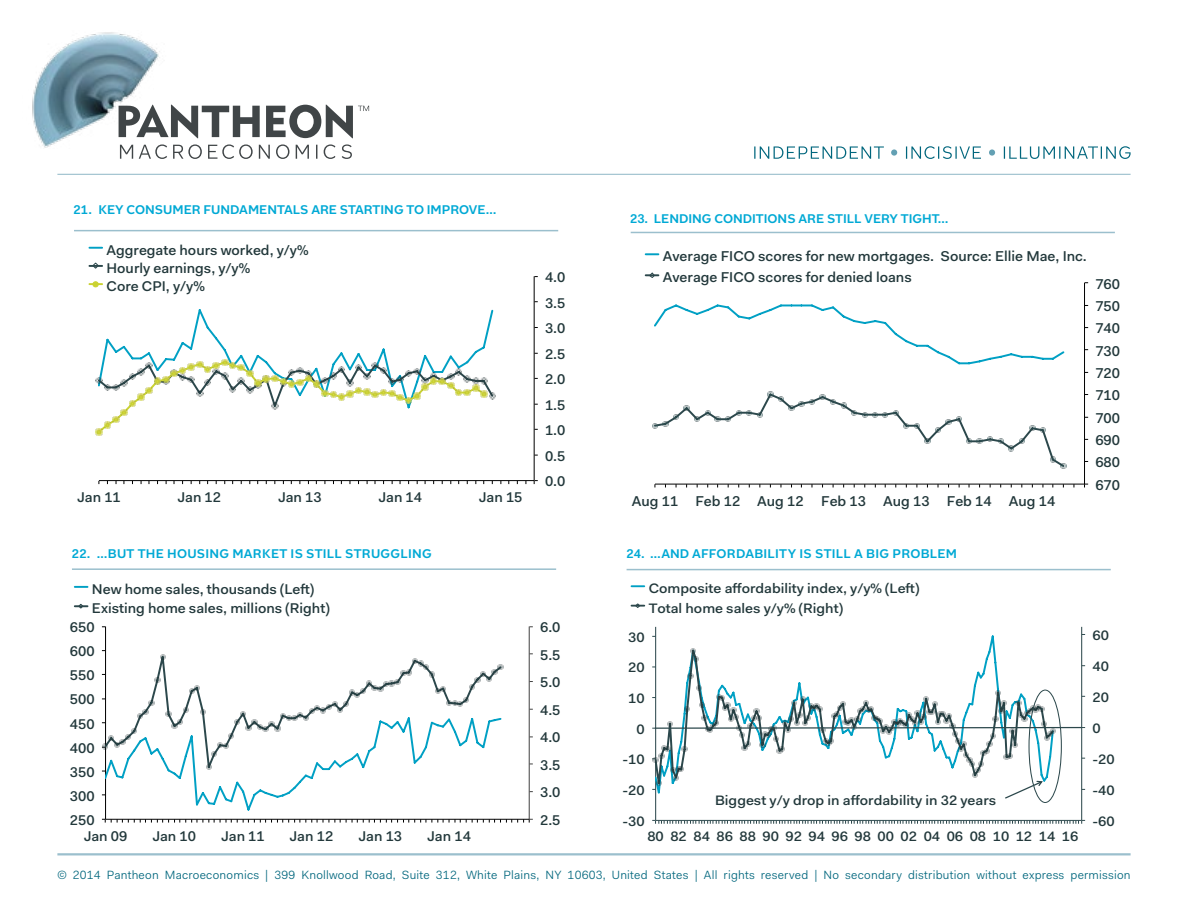
<style>
.page{position:relative;width:1188px;height:918px;background:#fff}
.page>*{position:absolute;margin:0;border:0;box-sizing:border-box;transform-origin:0 0}
.t1{font:500 14.25px/18.1px "Fakt Pro";color:#22383b}
.t2{font:500 14.1px/19.4px "Fakt Pro";color:#22383b}
.t3{font:500 13.8px/19.4px "Fakt Pro";color:#22383b;scale:1.06 1}
.t4{font:600 12.75px "Fakt Pro";color:#00a9d5}
.t5{font:600 12.75px "Fakt Pro";letter-spacing:.02em;color:#00a9d5}
.t6{font:12px "Fakt Pro Blond";letter-spacing:.02em;color:#00667d}
</style>
<div class="page">
<hr style="left:57px;top:174px;width:1074px;height:1px;background:#9bbfcd">
<hr style="left:57px;top:853px;width:1074px;height:2px;background:#9bbfcd">
<svg style="left:1004px;top:146px;width:127px;height:13px"></svg>
<div style="left:989px;top:149px;width:6px;height:7px;background:#63a0b3;border-radius:50%"></div>
<svg style="left:906px;top:146px;width:75px;height:13px"></svg>
<div style="left:891px;top:149px;width:6px;height:7px;background:#63a0b3;border-radius:50%"></div>
<svg style="left:754px;top:146px;width:130px;height:13px"></svg>
<img style="left:32px;top:32px;width:166px;height:117px">
<svg style="left:120px;top:144px;width:232px;height:15px"></svg>
<svg style="left:119px;top:105px;width:250px;height:33px"></svg>
<hr style="left:1084px;top:283px;width:1px;height:201px;background:#000">
<hr style="left:655px;top:484px;width:430px;height:1px;background:#000">
<svg style="left:655px;top:304px;width:410px;height:61px"></svg>
<svg style="left:652px;top:392px;width:414px;height:77px"></svg>
<svg style="left:646px;top:253px;width:12px;height:2px"></svg>
<svg style="left:646px;top:272px;width:12px;height:6px"></svg>
<hr style="left:72px;top:568px;width:484px;height:2px;background:#9bbfcd">
<hr style="left:631px;top:232px;width:484px;height:1px;background:#9bbfcd">
<hr style="left:529px;top:626px;width:1px;height:193px;background:#424242">
<hr style="left:105px;top:626px;width:1px;height:193px;background:#000">
<svg style="left:102px;top:819px;width:428px;height:4px"></svg>
<svg style="left:102px;top:650px;width:401px;height:162px"></svg>
<svg style="left:75px;top:586px;width:12px;height:2px"></svg>
<svg style="left:75px;top:603px;width:12px;height:6px"></svg>
<hr style="left:74px;top:230px;width:484px;height:1px;background:#9bbfcd">
<hr style="left:534px;top:276px;width:1px;height:205px;background:#000">
<hr style="left:99px;top:480px;width:435px;height:1px;background:#000">
<svg style="left:96px;top:309px;width:400px;height:126px"></svg>
<svg style="left:89px;top:247px;width:13px;height:2px"></svg>
<svg style="left:89px;top:262px;width:13px;height:7px"></svg>
<svg style="left:89px;top:281px;width:13px;height:6px"></svg>
<hr style="left:1081px;top:627px;width:1px;height:193px;background:#2c484c">
<hr style="left:655px;top:627px;width:1px;height:193px;background:#2c484c">
<svg style="left:652px;top:820px;width:433px;height:4px"></svg>
<svg style="left:656px;top:648px;width:343px;height:38px"></svg>
<svg style="left:688px;top:673px;width:5px;height:5px"></svg>
<svg style="left:691px;top:648px;width:7px;height:13px"></svg>
<svg style="left:632px;top:585px;width:12px;height:2px"></svg>
<svg style="left:632px;top:603px;width:12px;height:5px"></svg>
<svg style="left:652px;top:686px;width:433px;height:114px"></svg>
<hr style="left:627px;top:569px;width:484px;height:1px;background:#9bbfcd">
<p class="t4" style="left:73px;top:201px;width:276px">21. KEY CONSUMER FUNDAMENTALS ARE STARTING</p>
<p class="t4" style="left:407px;top:201px;width:54px">TO IMPROVE</p>
<p class="t4" style="left:486px;top:201px;width:12px">…</p>
<p class="t1" style="left:107px;top:241px;width:204px">Aggregate hours worked, y/y%<br>Hourly earnings, y/y%<br>Core CPI, y/y%</p>
<p class="t1" style="left:77px;top:488px;width:45px">Jan 11</p>
<p class="t1" style="left:177px;top:488px;width:45px">Jan 12</p>
<p class="t1" style="left:278px;top:488px;width:45px">Jan 13</p>
<p class="t1" style="left:378px;top:488px;width:45px">Jan 14</p>
<p class="t1" style="left:479px;top:488px;width:45px">Jan 15</p>
<p class="t1" style="left:545px;top:268px;width:22px">4.0</p>
<p class="t1" style="left:545px;top:293px;width:22px">3.5</p>
<p class="t1" style="left:545px;top:319px;width:22px">3.0</p>
<p class="t1" style="left:545px;top:345px;width:22px">2.5</p>
<p class="t1" style="left:545px;top:370px;width:22px">2.0</p>
<p class="t1" style="left:545px;top:396px;width:22px">1.5</p>
<p class="t1" style="left:545px;top:421px;width:22px">1.0</p>
<p class="t1" style="left:545px;top:447px;width:22px">0.5</p>
<p class="t1" style="left:545px;top:472px;width:22px">0.0</p>
<p class="t4" style="left:72px;top:545px;width:46px">22. …BUT</p>
<p class="t4" style="left:138px;top:545px;width:10px">THE</p>
<p class="t4" style="left:167px;top:545px;width:10px">HOUSING</p>
<p class="t4" style="left:233px;top:545px;width:11px">MAR</p>
<p class="t4" style="left:262px;top:545px;width:53px">KET ISSTILL</p>
<p class="t4" style="left:345px;top:545px;width:10px">STRUGGLING</p>
<p class="t2" style="left:92px;top:579px;width:239px">New home sales, thousands (Left)<br>Existing home sales, millions (Right)</p>
<p class="t2" style="left:70px;top:618px;width:26px">650</p>
<p class="t2" style="left:70px;top:642px;width:26px">600</p>
<p class="t2" style="left:70px;top:666px;width:26px">550</p>
<p class="t2" style="left:70px;top:690px;width:26px">500</p>
<p class="t2" style="left:70px;top:714px;width:26px">450</p>
<p class="t2" style="left:70px;top:738px;width:26px">400</p>
<p class="t2" style="left:70px;top:762px;width:26px">350</p>
<p class="t2" style="left:70px;top:786px;width:26px">300</p>
<p class="t2" style="left:70px;top:810px;width:26px">250</p>
<p class="t2" style="left:84px;top:826px;width:45px">Jan 09</p>
<p class="t2" style="left:152px;top:826px;width:45px">Jan 10</p>
<p class="t2" style="left:221px;top:826px;width:45px">Jan 11</p>
<p class="t2" style="left:290px;top:826px;width:45px">Jan 12</p>
<p class="t2" style="left:358px;top:826px;width:45px">Jan 13</p>
<p class="t2" style="left:427px;top:826px;width:45px">Jan 14</p>
<p class="t2" style="left:540px;top:618px;width:22px">6.0</p>
<p class="t2" style="left:540px;top:645px;width:22px">5.5</p>
<p class="t2" style="left:540px;top:673px;width:22px">5.0</p>
<p class="t2" style="left:540px;top:700px;width:22px">4.5</p>
<p class="t2" style="left:540px;top:728px;width:22px">4.0</p>
<p class="t2" style="left:540px;top:755px;width:22px">3.5</p>
<p class="t2" style="left:540px;top:783px;width:22px">3.0</p>
<p class="t2" style="left:540px;top:810px;width:22px">2.5</p>
<p class="t4" style="left:630px;top:210px;width:33px">23. LENDING</p>
<p class="t4" style="left:714px;top:210px;width:9px">CONDITIONS</p>
<p class="t4" style="left:798px;top:210px;width:10px">ARE</p>
<p class="t4" style="left:827px;top:210px;width:8px">STILL</p>
<p class="t4" style="left:865px;top:210px;width:10px">VERY</p>
<p class="t4" style="left:901px;top:210px;width:9px">TIGHT</p>
<p class="t4" style="left:938px;top:210px;width:12px">…</p>
<p class="t1" style="left:663px;top:246px;width:426px;line-height:21px">Average FICO scores for new mortgages. Source: Ellie Mae, Inc.<br>Average FICO scores for denied loans</p>
<p class="t1" style="left:632px;top:491px;width:425px">Aug 11 Feb 12 Aug 12 Feb 13 Aug 13 Feb 14 Aug 14</p>
<p class="t1" style="left:1095px;top:275px;width:26px">760</p>
<p class="t1" style="left:1095px;top:297px;width:26px">750</p>
<p class="t1" style="left:1095px;top:319px;width:26px">740</p>
<p class="t1" style="left:1095px;top:342px;width:26px">730</p>
<p class="t1" style="left:1095px;top:364px;width:26px">720</p>
<p class="t1" style="left:1095px;top:386px;width:26px">710</p>
<p class="t1" style="left:1095px;top:409px;width:26px">700</p>
<p class="t1" style="left:1095px;top:431px;width:26px">690</p>
<p class="t1" style="left:1095px;top:453px;width:26px">680</p>
<p class="t1" style="left:1095px;top:476px;width:26px">670</p>
<p class="t5" style="left:627px;top:545px;width:332px">24. …AND AFFORDABILITY IS STILL A BIG PROBLEM</p>
<p class="t3" style="left:649px;top:579px;width:257px">Composite affordability index, y/y% (Left)<br>Total home sales y/y% (Right)</p>
<p class="t3" style="left:628px;top:627px;width:17px">30</p>
<p class="t3" style="left:1093px;top:626px;width:17px">60</p>
<p class="t3" style="left:628px;top:658px;width:17px">20</p>
<p class="t3" style="left:1093px;top:657px;width:17px">40</p>
<p class="t3" style="left:628px;top:689px;width:17px">10</p>
<p class="t3" style="left:1093px;top:688px;width:17px">20</p>
<p class="t3" style="left:637px;top:719px;width:9px">0</p>
<p class="t3" style="left:1093px;top:719px;width:9px">0</p>
<p class="t3" style="left:623px;top:750px;width:22px">-10</p>
<p class="t3" style="left:1093px;top:749px;width:22px">-20</p>
<p class="t3" style="left:623px;top:781px;width:22px">-20</p>
<p class="t3" style="left:715px;top:791px;width:267px">Biggest y/y drop in affordability in 32 years</p>
<p class="t3" style="left:1093px;top:780px;width:22px">-40</p>
<p class="t3" style="left:623px;top:811px;width:22px">-30</p>
<p class="t3" style="left:1093px;top:811px;width:22px">-60</p>
<p class="t3" style="left:647px;top:827px;width:408px">80 82 84 86 88 90 92 94 96 98 00 02 04 06 08 10 12 14 16</p>
<p class="t6" style="left:57px;top:866px;width:1075px">© 2014 Pantheon Macroeconomics | 399 Knollwood Road, Suite 312, White Plains, NY 10603, United States | All rights reserved | No secondary distribution without express permission</p>
</div>
